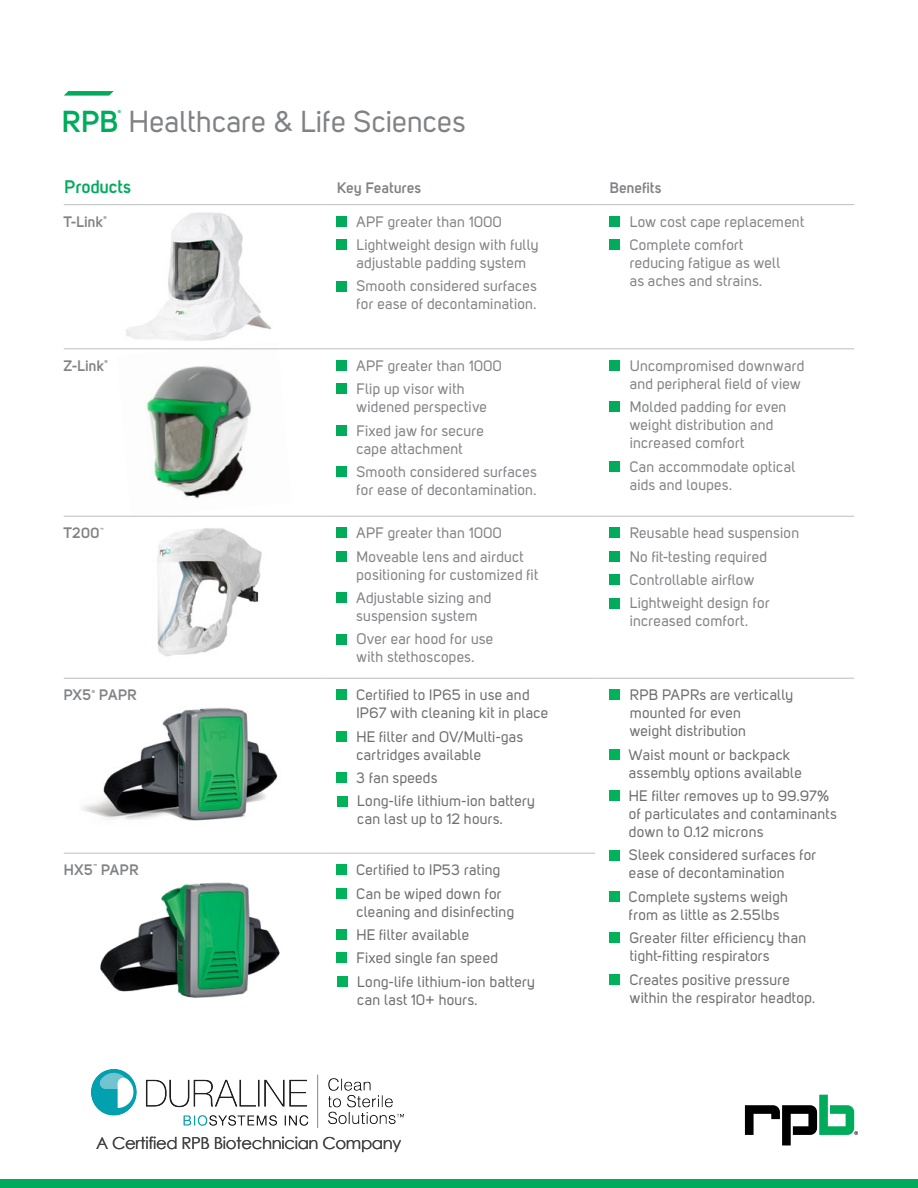
<style>
.page{position:relative;width:918px;height:1188px;background:#fff}
.page>*{position:absolute;margin:0;border:0;box-sizing:border-box;transform-origin:0 0}
.t1{font:30px "Uni Sans Regular";letter-spacing:.01em;color:#808285}
.t2{font:700 18px "Uni Sans Semi";letter-spacing:.005em;color:#00ac5b}
.t3{font:16.5px "Century Gothic";letter-spacing:-.025em;color:#404040}
.t4{font:15px/23.4px "Uni Sans Regular";letter-spacing:.015em;color:#808285}
.t5{font:15px/18px "Uni Sans Regular";letter-spacing:.015em;color:#6d6e71}
.t6{font:700 15px "Uni Sans Semi";letter-spacing:.015em;color:#808285}
.t7{font:700 4.35px "Uni Sans Semi";color:#808285}
.t8{font:700 4.35px "Uni Sans Semi";color:#00ac5b}
.t9{font:4.35px "Uni Sans Regular";color:#808285}
.s1{font-family:"Uni Sans Semi";font-weight:700;color:#00ac5b}
</style>
<div class="page">
<img style="left:82px;top:707px;width:196px;height:114px">
<img style="left:157px;top:528px;width:105px;height:129px">
<img style="left:126px;top:212px;width:146px;height:129px">
<img style="left:117px;top:349px;width:175px;height:167px">
<hr style="left:64px;top:204px;width:259px;height:1px;background:#bcbec0">
<hr style="left:323px;top:204px;width:272px;height:1px;background:#bcbec0">
<hr style="left:595px;top:204px;width:259px;height:1px;background:#bcbec0">
<hr style="left:64px;top:348px;width:259px;height:1px;background:#bcbec0">
<hr style="left:323px;top:348px;width:272px;height:1px;background:#bcbec0">
<hr style="left:595px;top:348px;width:259px;height:1px;background:#bcbec0">
<hr style="left:64px;top:516px;width:259px;height:1px;background:#bcbec0">
<hr style="left:323px;top:516px;width:272px;height:1px;background:#bcbec0">
<hr style="left:595px;top:516px;width:259px;height:1px;background:#bcbec0">
<hr style="left:64px;top:678px;width:259px;height:1px;background:#bcbec0">
<hr style="left:323px;top:678px;width:272px;height:1px;background:#bcbec0">
<hr style="left:595px;top:678px;width:259px;height:1px;background:#bcbec0">
<hr style="left:64px;top:853px;width:259px;height:1px;background:#bcbec0">
<hr style="left:323px;top:853px;width:272px;height:1px;background:#bcbec0">
<div style="left:336px;top:216px;width:11px;height:11px;background:#00ac5b"></div>
<div style="left:336px;top:239px;width:11px;height:11px;background:#00ac5b"></div>
<div style="left:336px;top:281px;width:11px;height:10px;background:#00ac5b"></div>
<div style="left:609px;top:216px;width:11px;height:11px;background:#00ac5b"></div>
<div style="left:609px;top:239px;width:11px;height:11px;background:#00ac5b"></div>
<div style="left:336px;top:360px;width:11px;height:11px;background:#00ac5b"></div>
<div style="left:336px;top:384px;width:11px;height:10px;background:#00ac5b"></div>
<div style="left:336px;top:425px;width:11px;height:11px;background:#00ac5b"></div>
<div style="left:336px;top:466px;width:11px;height:11px;background:#00ac5b"></div>
<div style="left:609px;top:360px;width:11px;height:11px;background:#00ac5b"></div>
<div style="left:609px;top:402px;width:11px;height:10px;background:#00ac5b"></div>
<div style="left:609px;top:461px;width:11px;height:11px;background:#00ac5b"></div>
<div style="left:336px;top:528px;width:11px;height:10px;background:#00ac5b"></div>
<div style="left:336px;top:551px;width:11px;height:11px;background:#00ac5b"></div>
<div style="left:336px;top:592px;width:11px;height:11px;background:#00ac5b"></div>
<div style="left:336px;top:634px;width:11px;height:10px;background:#00ac5b"></div>
<div style="left:609px;top:528px;width:11px;height:10px;background:#00ac5b"></div>
<div style="left:609px;top:551px;width:11px;height:11px;background:#00ac5b"></div>
<div style="left:609px;top:574px;width:11px;height:11px;background:#00ac5b"></div>
<div style="left:609px;top:598px;width:11px;height:10px;background:#00ac5b"></div>
<div style="left:336px;top:690px;width:11px;height:10px;background:#00b259"></div>
<div style="left:336px;top:731px;width:11px;height:11px;background:#00b259"></div>
<div style="left:336px;top:772px;width:11px;height:11px;background:#00b259"></div>
<div style="left:337px;top:796px;width:11px;height:10px;background:#00b259"></div>
<div style="left:609px;top:690px;width:11px;height:10px;background:#00b259"></div>
<div style="left:609px;top:749px;width:10px;height:11px;background:#00b259"></div>
<div style="left:609px;top:790px;width:10px;height:11px;background:#00b259"></div>
<div style="left:609px;top:850px;width:10px;height:10px;background:#00b259"></div>
<div style="left:609px;top:891px;width:10px;height:11px;background:#00b259"></div>
<div style="left:609px;top:933px;width:11px;height:10px;background:#00b259"></div>
<div style="left:609px;top:974px;width:11px;height:11px;background:#00b259"></div>
<div style="left:336px;top:864px;width:11px;height:11px;background:#00b259"></div>
<div style="left:336px;top:888px;width:11px;height:10px;background:#00b259"></div>
<div style="left:336px;top:929px;width:11px;height:11px;background:#00b259"></div>
<div style="left:336px;top:953px;width:11px;height:10px;background:#00b259"></div>
<div style="left:337px;top:976px;width:11px;height:11px;background:#00b259"></div>
<svg style="left:64px;top:91px;width:50px;height:5px"></svg>
<img style="left:100px;top:882px;width:180px;height:116px">
<svg style="left:745px;top:1095px;width:113px;height:50px"></svg>
<div style="left:0;top:1179px;width:918px;height:9px;background:#00ac5b"></div>
<img style="left:91px;top:1069px;width:313px;height:58px">
<h1 class="t1" style="left:62px;top:104px;width:405px"><span class="s1">RPB</span> Healthcare &amp; Life Sciences</h1>
<p class="t8" style="left:118px;top:109px;width:5px">®</p>
<p class="t2" style="left:65px;top:176px;width:68px">Products</p>
<p class="t6" style="left:337px;top:179px;width:85px">Key Features</p>
<p class="t6" style="left:610px;top:179px;width:53px">Benefits</p>
<p class="t6" style="left:64px;top:212px;width:41px">T-Link</p>
<p class="t7" style="left:104px;top:215px;width:5px">®</p>
<p class="t4" style="left:357px;top:210px;width:184px">APF greater than 1000<br>Lightweight design with fully</p>
<p class="t4" style="left:357px;top:251px;width:182px">adjustable padding system<br>Smooth considered surfaces</p>
<p class="t4" style="left:357px;top:292px;width:182px">for ease of decontamination.</p>
<p class="t4" style="left:630px;top:210px;width:176px">Low cost cape replacement<br>Complete comfort</p>
<p class="t4" style="left:630px;top:254px;width:152px;line-height:18px">reducing fatigue as well as aches and strains.</p>
<p class="t6" style="left:64px;top:357px;width:42px">Z-Link</p>
<p class="t7" style="left:105px;top:359px;width:5px">®</p>
<p class="t4" style="left:357px;top:354px;width:147px">APF greater than 1000<br>Flip up visor with</p>
<p class="t4" style="left:357px;top:395px;width:132px">widened perspective<br>Fixed jaw for secure</p>
<p class="t4" style="left:357px;top:437px;width:182px">cape attachment<br>Smooth considered surfaces</p>
<p class="t4" style="left:357px;top:478px;width:182px">for ease of decontamination.</p>
<p class="t6" style="left:64px;top:524px;width:38px">T200</p>
<p class="t9" style="left:100px;top:527px;width:5px">™</p>
<p class="t4" style="left:357px;top:521px;width:169px">APF greater than 1000<br>Moveable lens and airduct</p>
<p class="t4" style="left:357px;top:563px;width:183px">positioning for customized fit<br>Adjustable sizing and</p>
<p class="t4" style="left:357px;top:604px;width:138px">suspension system<br>Over ear hood for use</p>
<p class="t4" style="left:357px;top:645px;width:120px">with stethoscopes.</p>
<p class="t6" style="left:64px;top:686px;width:29px">PX5</p>
<p class="t7" style="left:92px;top:688px;width:5px">®</p>
<p class="t6" style="left:99px;top:686px;width:39px">PAPR</p>
<p class="t5" style="left:357px;top:686px;width:193px">Certified to IP65 in use and<br>IP67 with cleaning kit in place</p>
<p class="t5" style="left:357px;top:727px;width:168px">HE filter and OV/Multi-gas cartridges available</p>
<p class="t5" style="left:357px;top:766px;width:180px;line-height:23.4px">3 fan speeds<br>Long-life lithium-ion battery</p>
<p class="t5" style="left:357px;top:810px;width:147px">can last up to 12 hours.</p>
<p class="t6" style="left:64px;top:861px;width:31px">HX5</p>
<p class="t7" style="left:94px;top:863px;width:5px">™</p>
<p class="t6" style="left:101px;top:861px;width:39px">PAPR</p>
<p class="t5" style="left:357px;top:858px;width:147px;line-height:23.4px">Certified to IP53 rating<br>Can be wiped down for</p>
<p class="t5" style="left:357px;top:900px;width:180px;line-height:23.4px">cleaning and disinfecting<br>HE filter available<br>Fixed single fan speed<br>Long-life lithium-ion battery</p>
<p class="t5" style="left:357px;top:990px;width:122px">can last 10+ hours.</p>
<p class="t3" style="left:96px;top:1131px;width:307px">A Certified RPB Biotechnician Company</p>
<p class="t4" style="left:630px;top:357px;width:176px;line-height:18px">Uncompromised downward and peripheral field of view</p>
<p class="t4" style="left:630px;top:398px;width:158px;line-height:18px">Molded padding for even weight distribution and increased comfort</p>
<p class="t4" style="left:630px;top:457px;width:167px;line-height:18px">Can accommodate optical aids and loupes.</p>
<p class="t4" style="left:630px;top:521px;width:171px">Reusable head suspension<br>No fit-testing required<br>Controllable airflow<br>Lightweight design for</p>
<p class="t4" style="left:630px;top:609px;width:120px">increased comfort.</p>
<p class="t5" style="left:630px;top:686px;width:165px">RPB PAPRs are vertically mounted for even<br>weight distribution</p>
<p class="t5" style="left:629px;top:745px;width:174px">Waist mount or backpack assembly options available</p>
<p class="t5" style="left:629px;top:787px;width:209px">HE filter removes up to 99.97% of particulates and contaminants down to 0.12 microns</p>
<p class="t5" style="left:629px;top:846px;width:189px">Sleek considered surfaces for ease of decontamination</p>
<p class="t5" style="left:629px;top:888px;width:160px">Complete systems weigh from as little as 2.55lbs</p>
<p class="t5" style="left:630px;top:929px;width:178px">Greater filter efficiency than tight-fitting respirators</p>
<p class="t5" style="left:630px;top:970px;width:187px">Creates positive pressure within the respirator headtop.</p>
</div>
